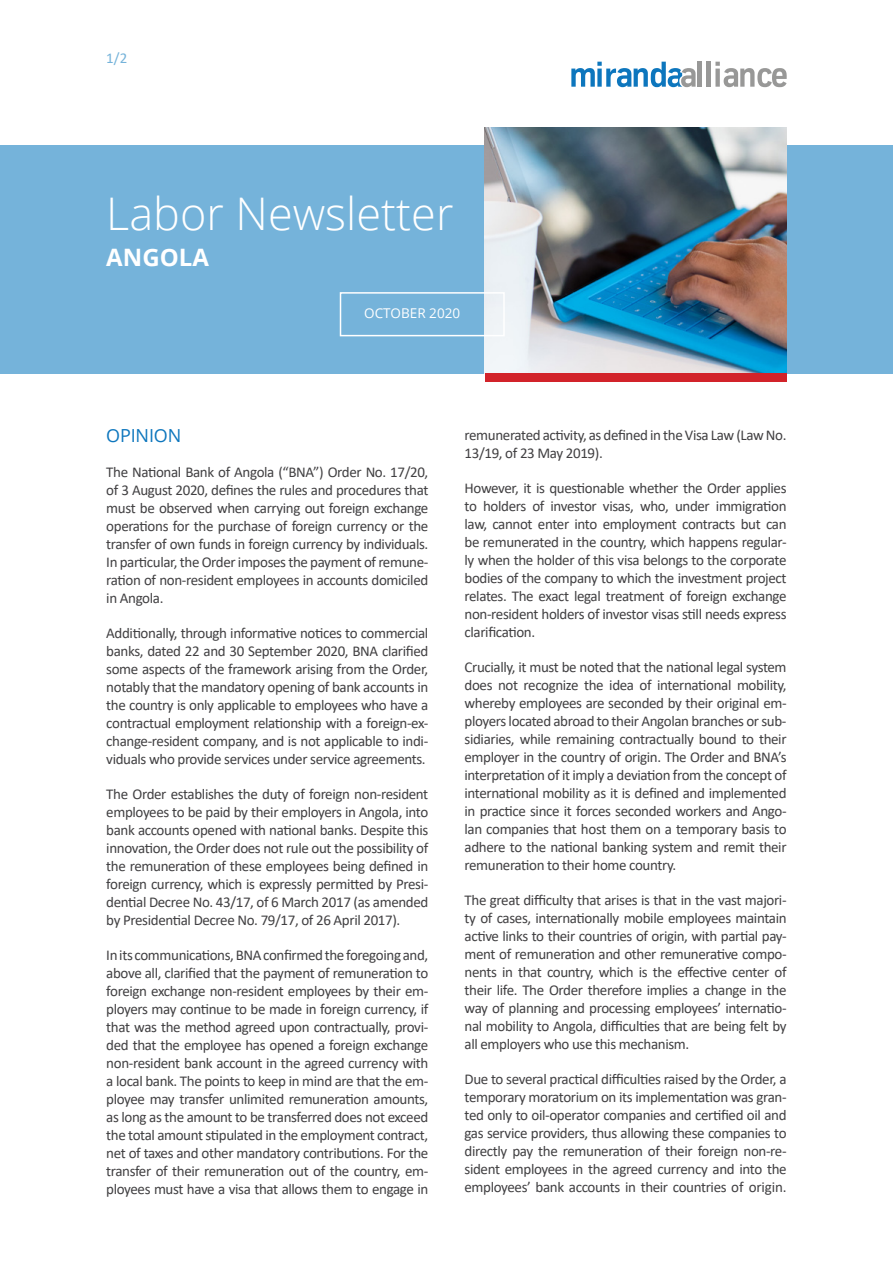
<style>
.page{position:relative;width:893px;height:1263px;background:#fff}
.page>*{position:absolute;margin:0;border:0;box-sizing:border-box;transform-origin:0 0}
.t1{font:300 45px "Open Sans";color:#fff}
.t2{font:700 24px "Open Sans";color:#fff}
.t3{font:18px "Open Sans";letter-spacing:-.01em;color:#0d76bd}
.t4{font:15px/18px "Calibri";letter-spacing:-.025em;color:#414042;text-align:justify}
.t5{font:15px "Calibri";color:#75b3da}
.t6{font:13.5px "Open Sans";color:#fff}
</style>
<div class="page">
<div style="left:0;top:146px;width:893px;height:228px;background:#75b3da"></div>
<img style="left:485px;top:128px;width:302px;height:246px">
<div style="left:340px;top:292px;width:165px;height:44px;border:2px solid #fff"></div>
<div style="left:485px;top:374px;width:302px;height:8px;background:#d2232a"></div>
<svg style="left:571px;top:62px;width:125px;height:25px"></svg>
<hr style="left:698px;top:62px;width:4px;height:25px;background:#989897">
<hr style="left:707px;top:62px;width:4px;height:25px;background:#989897">
<svg style="left:715px;top:62px;width:72px;height:25px"></svg>
<p class="t5" style="left:106px;top:47px;width:22px">1/2</p>
<h1 class="t1" style="left:106px;top:182px;width:349px">Labor Newsletter</h1>
<h2 class="t2" style="left:106px;top:240px;width:102px">ANGOLA</h2>
<p class="t6" style="left:364px;top:304px;width:98px">OCTOBER 2020</p>
<p class="t3" style="left:106px;top:423px;width:61px">OPINION</p>
<p class="t4" style="left:106px;top:463px;width:324px">The National Bank of Angola (“BNA”) Order No. 17/20, of 3 August 2020, defines the rules and procedures that must be observed when carrying out foreign exchange operations for the purchase of foreign currency or the transfer of own funds in foreign currency by individuals.<br>In particular, the Order imposes the payment of remune&shy;ration of non-resident employees in accounts domiciled in Angola.</p>
<p class="t4" style="left:106px;top:624px;width:324px">Additionally, through informative notices to commercial banks, dated 22 and 30 September 2020, BNA clarified some aspects of the framework arising from the Order, notably that the mandatory opening of bank accounts in the country is only applicable to employees who have a contractual employment relationship with a foreign-ex&shy;change-resident company, and is not applicable to indi&shy;viduals who provide services under service agreements.</p>
<p class="t4" style="left:106px;top:785px;width:324px">The Order establishes the duty of foreign non-resident employees to be paid by their employers in Angola, into bank accounts opened with national banks. Despite this innovation, the Order does not rule out the possibility of the remuneration of these employees being defined in foreign currency, which is expressly permitted by Presi&shy;dential Decree No. 43/17, of 6 March 2017 (as amended by Presidential Decree No. 79/17, of 26 April 2017).</p>
<p class="t4" style="left:106px;top:946px;width:324px">In its communications, BNA confirmed the foregoing and, above all, clarified that the payment of remuneration to foreign exchange non-resident employees by their em&shy;ployers may continue to be made in foreign currency, if that was the method agreed upon contractually, provi&shy;ded that the employee has opened a foreign exchange non-resident bank account in the agreed currency with a local bank. The points to keep in mind are that the em&shy;ployee may transfer unlimited remuneration amounts, as long as the amount to be transferred does not exceed the total amount stipulated in the employment contract, net of taxes and other mandatory contributions. For the transfer of their remuneration out of the country, em&shy;ployees must have a visa that allows them to engage in</p>
<p class="t4" style="left:465px;top:425px;width:323px">remunerated activity, as defined in the Visa Law (Law No.<br>13/19, of 23 May 2019).</p>
<p class="t4" style="left:465px;top:478px;width:324px">However, it is questionable whether the Order applies to holders of investor visas, who, under immigration law, cannot enter into employment contracts but can be remunerated in the country, which happens regular&shy;ly when the holder of this visa belongs to the corporate bodies of the company to which the investment project relates. The exact legal treatment of foreign exchange non-resident holders of investor visas still needs express clarification.</p>
<p class="t4" style="left:465px;top:657px;width:324px">Crucially, it must be noted that the national legal system does not recognize the idea of international mobility, whereby employees are seconded by their original em&shy;ployers located abroad to their Angolan branches or sub&shy;sidiaries, while remaining contractually bound to their employer in the country of origin. The Order and BNA’s interpretation of it imply a deviation from the concept of international mobility as it is defined and implemented in practice since it forces seconded workers and Ango&shy;lan companies that host them on a temporary basis to adhere to the national banking system and remit their remuneration to their home country.</p>
<p class="t4" style="left:465px;top:890px;width:324px">The great difficulty that arises is that in the vast majori&shy;ty of cases, internationally mobile employees maintain active links to their countries of origin, with partial pay&shy;ment of remuneration and other remunerative compo&shy;nents in that country, which is the effective center of their life. The Order therefore implies a change in the way of planning and processing employees’ internatio&shy;nal mobility to Angola, difficulties that are being felt by all employers who use this mechanism.</p>
<p class="t4" style="left:465px;top:1069px;width:324px">Due to several practical difficulties raised by the Order, a temporary moratorium on its implementation was gran&shy;ted only to oil-operator companies and certified oil and gas service providers, thus allowing these companies to directly pay the remuneration of their foreign non-re&shy;sident employees in the agreed currency and into the employees’ bank accounts in their countries of origin.</p>
</div>
